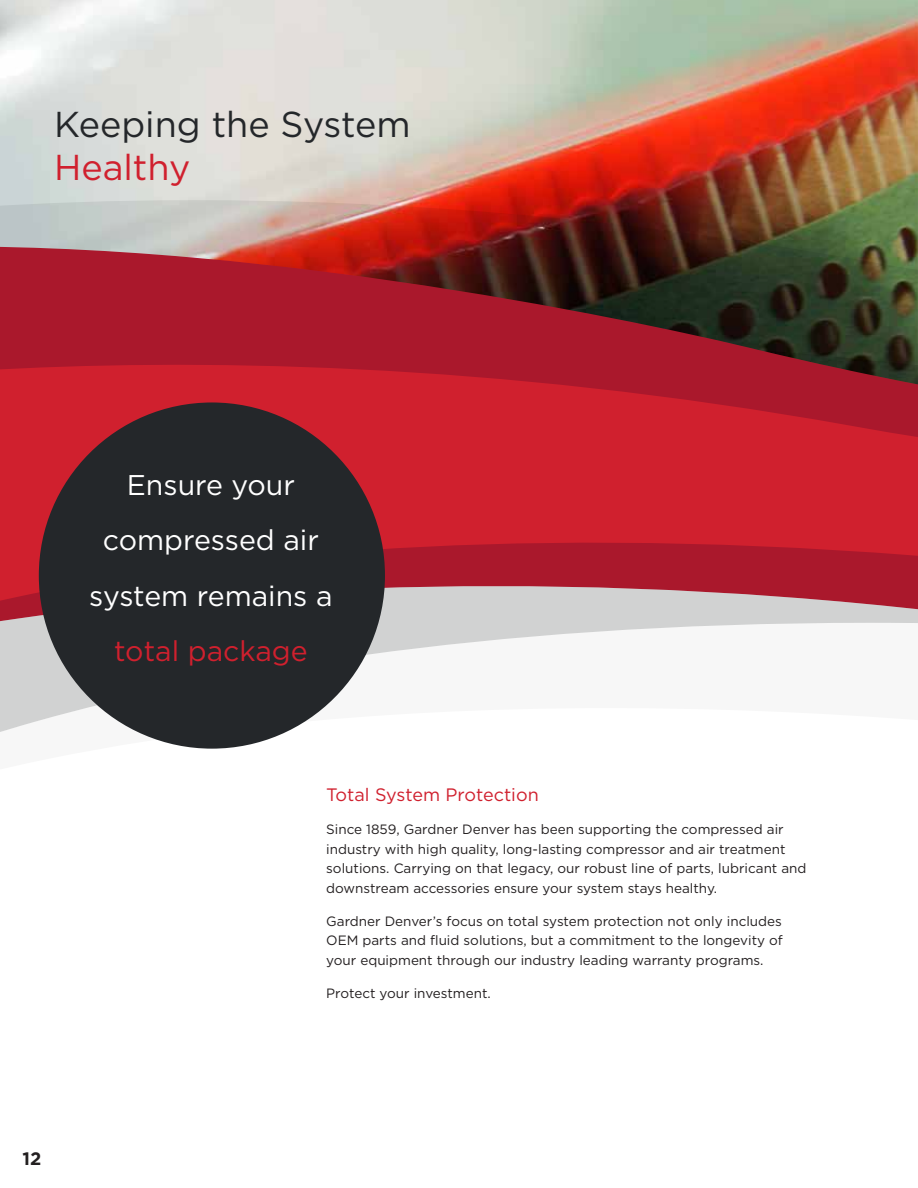
<style>
.page{position:relative;width:918px;height:1188px;background:#fff}
.page>*{position:absolute;margin:0;border:0;box-sizing:border-box;transform-origin:0 0}
.t1{font:36px "Gotham";color:#24272a}
.t2{font:36px "Gotham";color:#d0202e}
.t3{font:28.5px/55.5px "Gotham";color:#fff;text-align:center}
.t4{font:28.5px "Gotham";color:#d0202e}
.t5{font:18px "Gotham";color:#d0202e}
.t6{font:700 18px "Gotham";color:#231f20}
.t7{font:13.5px/19.5px "Gotham";color:#231f20}
</style>
<div class="page">
<img style="left:0;top:0;width:918px;height:200px">
<img style="left:0;top:200px;width:918px;height:47px">
<svg style="left:0;top:247px;width:918px;height:111px;background:#7a2226"></svg>
<svg style="left:0;top:358px;width:918px;height:227px;background:#c31d2d"></svg>
<svg style="left:0;top:585px;width:918px;height:37px;background:#c8a4a8"></svg>
<svg style="left:0;top:622px;width:918px;height:127px"></svg>
<div style="left:39px;top:402px;width:346px;height:347px;background:#24272a;border-radius:50%"></div>
<h1 class="t1" style="left:54px;top:101px;width:358px">Keeping the System</h1>
<h1 class="t2" style="left:54px;top:145px;width:138px">Healthy</h1>
<h2 class="t3" style="left:89px;top:456px;width:245px">Ensure your compressed air system remains a</h2>
<h2 class="t4" style="left:114px;top:633px;width:195px">total package</h2>
<h3 class="t5" style="left:326px;top:783px;width:214px">Total System Protection</h3>
<p class="t7" style="left:326px;top:820px;width:482px">Since 1859, Gardner Denver has been supporting the compressed air industry with high quality, long-lasting compressor and air treatment solutions. Carrying on that legacy, our robust line of parts, lubricant and downstream accessories ensure your system stays healthy.</p>
<p class="t7" style="left:326px;top:911px;width:458px;text-align:justify">Gardner Denver’s focus on total system protection not only includes OEM parts and fluid solutions, but a commitment to the longevity of your equipment through our industry leading warranty programs.</p>
<p class="t7" style="left:326px;top:983px;width:166px">Protect your investment.</p>
<h3 class="t6" style="left:23px;top:1147px;width:20px">12</h3>
</div>
